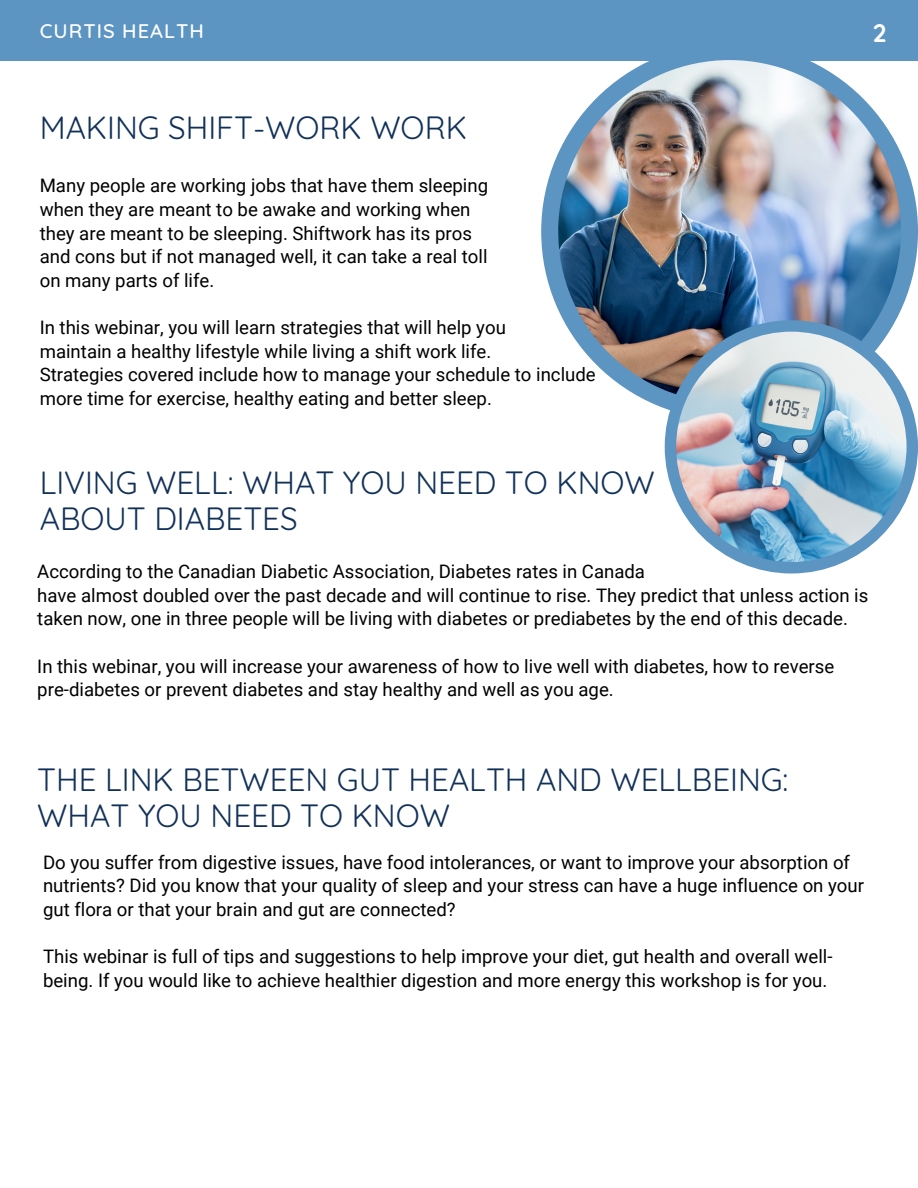
<style>
.page{position:relative;width:918px;height:1188px;background:#fff}
.page>*{position:absolute;margin:0;border:0;box-sizing:border-box;transform-origin:0 0}
.t1{font:31.35px/36px "Quicksand";color:#123158}
.t2{font:700 25.35px "Quicksand";color:#fff}
.t3{font:500 20.1px "Quicksand";letter-spacing:.05em;color:#fff}
.t4{font:18.6px/23.7px "Roboto";color:#000001}
</style>
<div class="page">
<div style="left:0;top:0;width:918px;height:61px;background:#5c94c2"></div>
<div style="left:541px;top:43px;width:377px;height:377px;background:#5c94c2;border-radius:50%"></div>
<img style="left:558px;top:60px;width:343px;height:343px;border-radius:50%">
<div style="left:665px;top:320px;width:253px;height:254px;background:#5c94c2;border-radius:50%"></div>
<img style="left:676px;top:332px;width:231px;height:230px;border-radius:50%">
<p class="t3" style="left:40px;top:18px;width:166px">CURTIS HEALTH</p>
<p class="t1" style="left:40px;top:109px;width:429px">MAKING SHIFT-WORK WORK</p>
<p class="t4" style="left:40px;top:174px;width:450px">Many people are working jobs that have them sleeping</p>
<p class="t4" style="left:40px;top:198px;width:432px">when they are meant to be awake and working when</p>
<p class="t4" style="left:40px;top:222px;width:434px">they are meant to be sleeping. Shiftwork has its pros</p>
<p class="t4" style="left:40px;top:245px;width:449px">and cons but if not managed well, it can take a real toll</p>
<p class="t4" style="left:40px;top:269px;width:176px">on many parts of life.</p>
<p class="t4" style="left:40px;top:316px;width:468px">In this webinar, you will learn strategies that will help you</p>
<p class="t4" style="left:40px;top:340px;width:453px">maintain a healthy lifestyle while living a shift work life.</p>
<p class="t4" style="left:40px;top:363px;width:558px">Strategies covered include how to manage your schedule to include more time for exercise, healthy eating and better sleep.</p>
<p class="t2" style="left:873px;top:17px;width:15px">2</p>
<p class="t1" style="left:40px;top:465px;width:617px">LIVING WELL: WHAT YOU NEED TO KNOW<br>ABOUT DIABETES</p>
<p class="t4" style="left:37px;top:560px;width:609px">According to the Canadian Diabetic Association, Diabetes rates in Canada</p>
<p class="t4" style="left:37px;top:583px;width:833px">have almost doubled over the past decade and will continue to rise. They predict that unless action is taken now, one in three people will be living with diabetes or prediabetes by the end of this decade.</p>
<p class="t4" style="left:37px;top:654px;width:799px">In this webinar, you will increase your awareness of how to live well with diabetes, how to reverse</p>
<p class="t4" style="left:37px;top:678px;width:578px">pre-diabetes or prevent diabetes and stay healthy and well as you age.</p>
<p class="t1" style="left:37px;top:761px;width:753px">THE LINK BETWEEN GUT HEALTH AND WELLBEING:<br>WHAT YOU NEED TO KNOW</p>
<p class="t4" style="left:43px;top:850px;width:823px">Do you suffer from digestive issues, have food intolerances, or want to improve your absorption of nutrients? Did you know that your quality of sleep and your stress can have a huge influence on your gut flora or that your brain and gut are connected?</p>
<p class="t4" style="left:43px;top:945px;width:791px">This webinar is full of tips and suggestions to help improve your diet, gut health and overall well&shy;being. If you would like to achieve healthier digestion and more energy this workshop is for you.</p>
</div>
